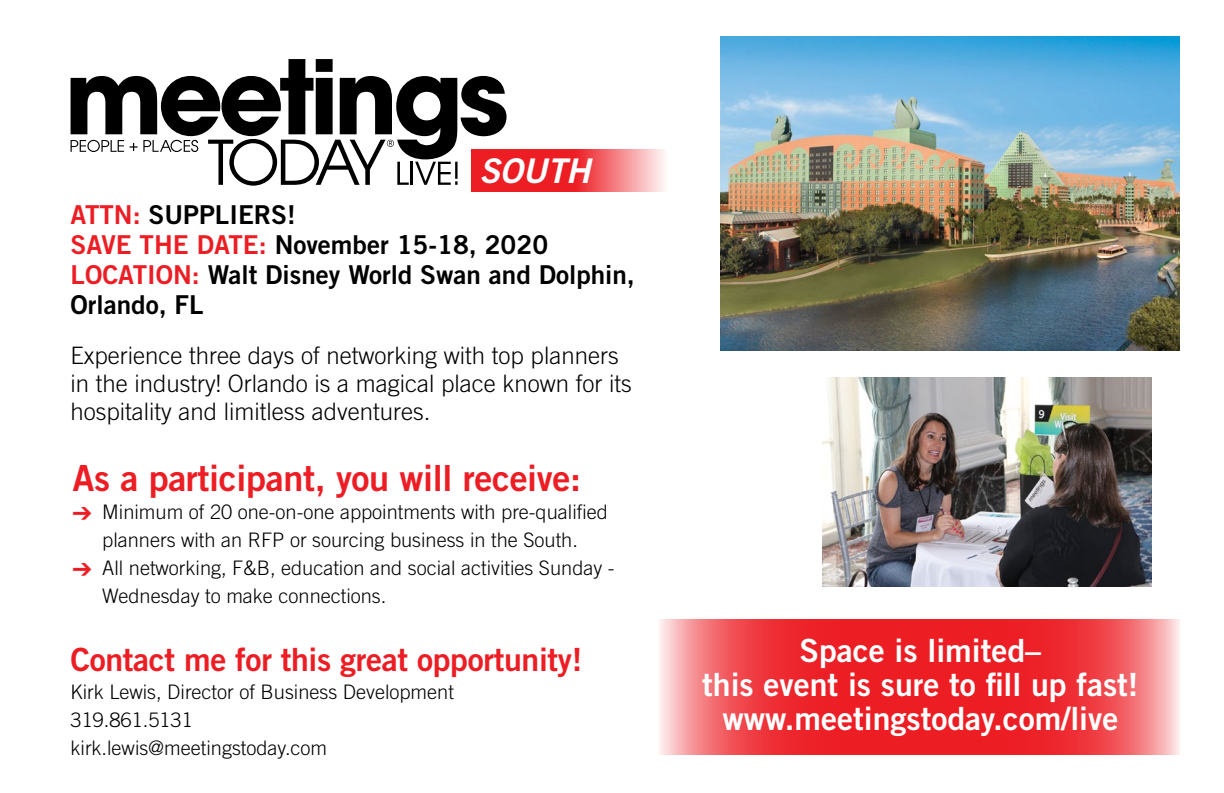
<style>
.page{position:relative;width:1224px;height:793px;background:#fff}
.page>*{position:absolute;margin:0;border:0;box-sizing:border-box;transform-origin:0 0}
.t1{font:36px "Trade Gothic LT Std Bd 2";letter-spacing:-.01em;color:#ed1d24}
.t2{font:34px "Trade Gothic LT Std Bd 2 Obl";color:#fff}
.t3{font:32px/34px "Trade Gothic LT Std Bd 2";color:#fff;text-align:center}
.t4{font:32px "Trade Gothic LT Std Bd 2";letter-spacing:-.01em;color:#ed1d24}
.t5{font:26px/30px "Trade Gothic LT Std Bd 2";color:#000}
.t6{font:300 24px/28px "Trade Gothic LT Std";color:#000}
.t7{font:300 20px/28px "Trade Gothic LT Std";color:#000}
.s1{color:#ed1d24}
</style>
<div class="page">
<svg style="left:660px;top:619px;width:520px;height:135px;background:#ef4349"></svg>
<img style="left:721px;top:37px;width:459px;height:313px">
<img style="left:822px;top:377px;width:330px;height:209px">
<svg style="left:471px;top:149px;width:193px;height:43px;background:#f1575c"></svg>
<svg style="left:71px;top:59px;width:436px;height:127px"></svg>
<h2 class="t2" style="left:479px;top:150px;width:113px">SOUTH</h2>
<h3 class="t5" style="left:71px;top:199px;width:566px"><span class="s1">ATTN:</span> SUPPLIERS!<br><span class="s1">SAVE THE DATE:</span> November 15-18, 2020<br><span class="s1">LOCATION:</span> Walt Disney World Swan and Dolphin,<br>Orlando, FL</h3>
<p class="t6" style="left:71px;top:341px;width:563px">Experience three days of networking with top planners in the industry! Orlando is a magical place known for its hospitality and limitless adventures.</p>
<h1 class="t1" style="left:73px;top:455px;width:510px">As a participant, you will receive:</h1>
<p class="t7" style="left:73px;top:497px;width:537px;text-align:center"><span class="s1">➔</span> Minimum of 20 one-on-one appointments with pre-qualified planners with an RFP or sourcing business in the South.</p>
<p class="t7" style="left:102px;top:553px;width:514px;text-indent:-30px"><span class="s1">➔</span> All networking, F&amp;B, education and social activities Sunday -<br>Wednesday to make connections.</p>
<h3 class="t4" style="left:71px;top:639px;width:513px">Contact me for this great opportunity!</h3>
<p class="t7" style="left:71px;top:677px;width:385px">Kirk Lewis, Director of Business Development<br>319.861.5131 kirk.lewis@meetingstoday.com</p>
<h3 class="t3" style="left:702px;top:633px;width:438px">Space is limited–<br>this event is sure to fill up fast! www.meetingstoday.com/live</h3>
</div>
